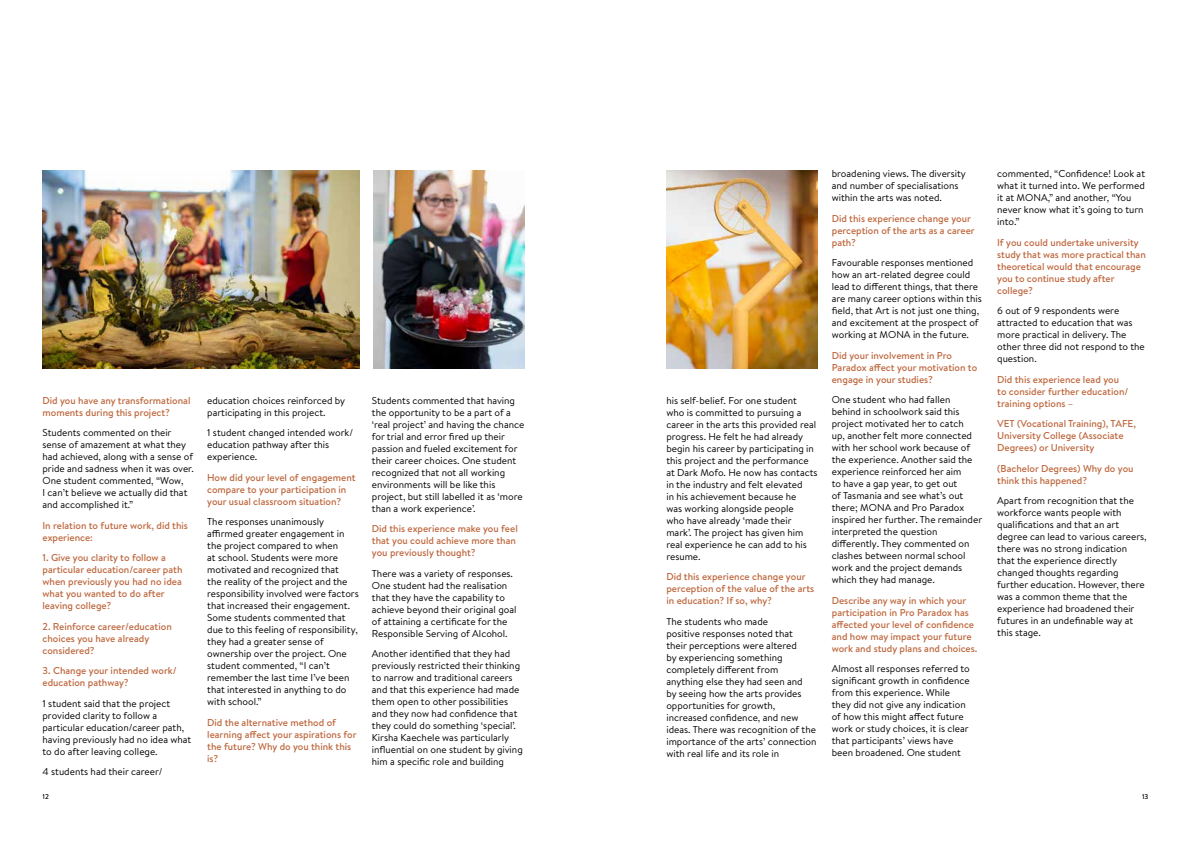
<style>
.page{position:relative;width:1191px;height:842px;background:#fff}
.page>*{position:absolute;margin:0;border:0;box-sizing:border-box;transform-origin:0 0}
.t1{font:10px/12px "Brandon Text";color:#000}
.t2{font:500 10px/12px "Brandon Text";color:#be673d}
.t3{font:500 7px "Brandon Text";color:#000}
</style>
<div class="page">
<img style="left:666px;top:170px;width:151px;height:199px">
<img style="left:373px;top:170px;width:151px;height:199px">
<img style="left:43px;top:170px;width:316px;height:199px">
<p class="t2" style="left:43px;top:394px;width:149px">Did you have any transformational moments during this project?</p>
<p class="t1" style="left:43px;top:426px;width:153px">Students commented on their sense of amazement at what they had achieved, along with a sense of pride and sadness when it was over.<br>One student commented, “Wow,<br>I can’t believe we actually did that and accomplished it.”</p>
<p class="t2" style="left:43px;top:519px;width:147px">In relation to future work, did this experience:</p>
<p class="t2" style="left:43px;top:551px;width:141px">1. Give you clarity to follow a particular education/career path when previously you had no idea what you wanted to do after leaving college?</p>
<p class="t2" style="left:43px;top:620px;width:131px">2. Reinforce career/education choices you have already considered?</p>
<p class="t2" style="left:43px;top:664px;width:136px">3. Change your intended work/ education pathway?</p>
<p class="t1" style="left:43px;top:697px;width:150px">1 student said that the project provided clarity to follow a particular education/career path, having previously had no idea what to do after leaving college.</p>
<p class="t1" style="left:43px;top:765px;width:122px">4 students had their career/</p>
<p class="t1" style="left:207px;top:394px;width:140px">education choices reinforced by participating in this project.</p>
<p class="t1" style="left:207px;top:426px;width:147px">1 student changed intended work/ education pathway after this experience.</p>
<p class="t2" style="left:207px;top:471px;width:150px">How did your level of engagement compare to your participation in your usual classroom situation?</p>
<p class="t1" style="left:207px;top:515px;width:153px">The responses unanimously affirmed greater engagement in the project compared to when<br>at school. Students were more motivated and recognized that<br>the reality of the project and the responsibility involved were factors that increased their engagement.<br>Some students commented that due to this feeling of responsibility, they had a greater sense of ownership over the project. One student commented, “I can’t remember the last time I’ve been that interested in anything to do with school.”</p>
<p class="t2" style="left:207px;top:716px;width:151px">Did the alternative method of learning affect your aspirations for the future? Why do you think this is?</p>
<p class="t1" style="left:372px;top:394px;width:154px">Students commented that having the opportunity to be a part of a ‘real project’ and having the chance for trial and error fired up their passion and fueled excitement for their career choices. One student recognized that not all working environments will be like this project, but still labelled it as ‘more than a work experience’.</p>
<p class="t2" style="left:372px;top:522px;width:147px">Did this experience make you feel that you could achieve more than you previously thought?</p>
<p class="t1" style="left:372px;top:567px;width:146px">There was a variety of responses.<br>One student had the realisation that they have the capability to achieve beyond their original goal of attaining a certificate for the Responsible Serving of Alcohol.</p>
<p class="t1" style="left:372px;top:647px;width:152px">Another identified that they had previously restricted their thinking to narrow and traditional careers and that this experience had made them open to other possibilities and they now had confidence that they could do something ‘special’.<br>Kirsha Kaechele was particularly influential on one student by giving him a specific role and building</p>
<p class="t1" style="left:666px;top:394px;width:153px">his self-belief. For one student<br>who is committed to pursuing a career in the arts this provided real progress. He felt he had already begin his career by participating in this project and the performance at Dark Mofo. He now has contacts in the industry and felt elevated<br>in his achievement because he<br>was working alongside people<br>who have already ‘made their mark’. The project has given him real experience he can add to his resume.</p>
<p class="t2" style="left:666px;top:570px;width:149px">Did this experience change your perception of the value of the arts in education? If so, why?</p>
<p class="t1" style="left:666px;top:615px;width:152px">The students who made<br>positive responses noted that<br>their perceptions were altered<br>by experiencing something completely different from anything else they had seen and<br>by seeing how the arts provides opportunities for growth, increased confidence, and new ideas. There was recognition of the importance of the arts’ connection with real life and its role in</p>
<p class="t1" style="left:831px;top:167px;width:136px">broadening views. The diversity and number of specialisations within the arts was noted.</p>
<p class="t2" style="left:831px;top:212px;width:144px">Did this experience change your perception of the arts as a career path?</p>
<p class="t1" style="left:831px;top:256px;width:151px">Favourable responses mentioned how an art-related degree could lead to different things, that there are many career options within this field, that Art is not just one thing, and excitement at the prospect of working at MONA in the future.</p>
<p class="t2" style="left:831px;top:349px;width:147px">Did your involvement in Pro<br>Paradox affect your motivation to engage in your studies?</p>
<p class="t1" style="left:831px;top:393px;width:152px">One student who had fallen behind in schoolwork said this project motivated her to catch<br>up, another felt more connected with her school work because of the experience. Another said the experience reinforced her aim<br>to have a gap year, to get out<br>of Tasmania and see what’s out there; MONA and Pro Paradox inspired her further. The remainder interpreted the question differently. They commented on clashes between normal school work and the project demands which they had manage.</p>
<p class="t2" style="left:831px;top:594px;width:147px">Describe any way in which your participation in Pro Paradox has affected your level of confidence and how may impact your future work and study plans and choices.</p>
<p class="t1" style="left:831px;top:662px;width:140px">Almost all responses referred to significant growth in confidence from this experience. While they did not give any indication of how this might affect future work or study choices, it is clear that participants’ views have been broadened. One student</p>
<p class="t1" style="left:997px;top:167px;width:149px">commented, “Confidence! Look at what it turned into. We performed it at MONA,” and another, “You never know what it’s going to turn into.”</p>
<p class="t2" style="left:997px;top:236px;width:150px">If you could undertake university study that was more practical than theoretical would that encourage you to continue study after college?</p>
<p class="t1" style="left:997px;top:304px;width:149px">6 out of 9 respondents were attracted to education that was more practical in delivery. The other three did not respond to the question.</p>
<p class="t2" style="left:997px;top:373px;width:133px">Did this experience lead you to consider further education/ training options –</p>
<p class="t2" style="left:997px;top:417px;width:140px">VET (Vocational Training), TAFE,<br>University College (Associate<br>Degrees) or University</p>
<p class="t2" style="left:997px;top:462px;width:138px">(Bachelor Degrees) Why do you think this happened?</p>
<p class="t1" style="left:997px;top:494px;width:151px">Apart from recognition that the workforce wants people with qualifications and that an art degree can lead to various careers, there was no strong indication that the experience directly changed thoughts regarding further education. However, there was a common theme that the experience had broadened their futures in an undefinable way at this stage.</p>
<p class="t3" style="left:43px;top:791px;width:8px">12</p>
<p class="t3" style="left:1142px;top:791px;width:8px">13</p>
</div>
